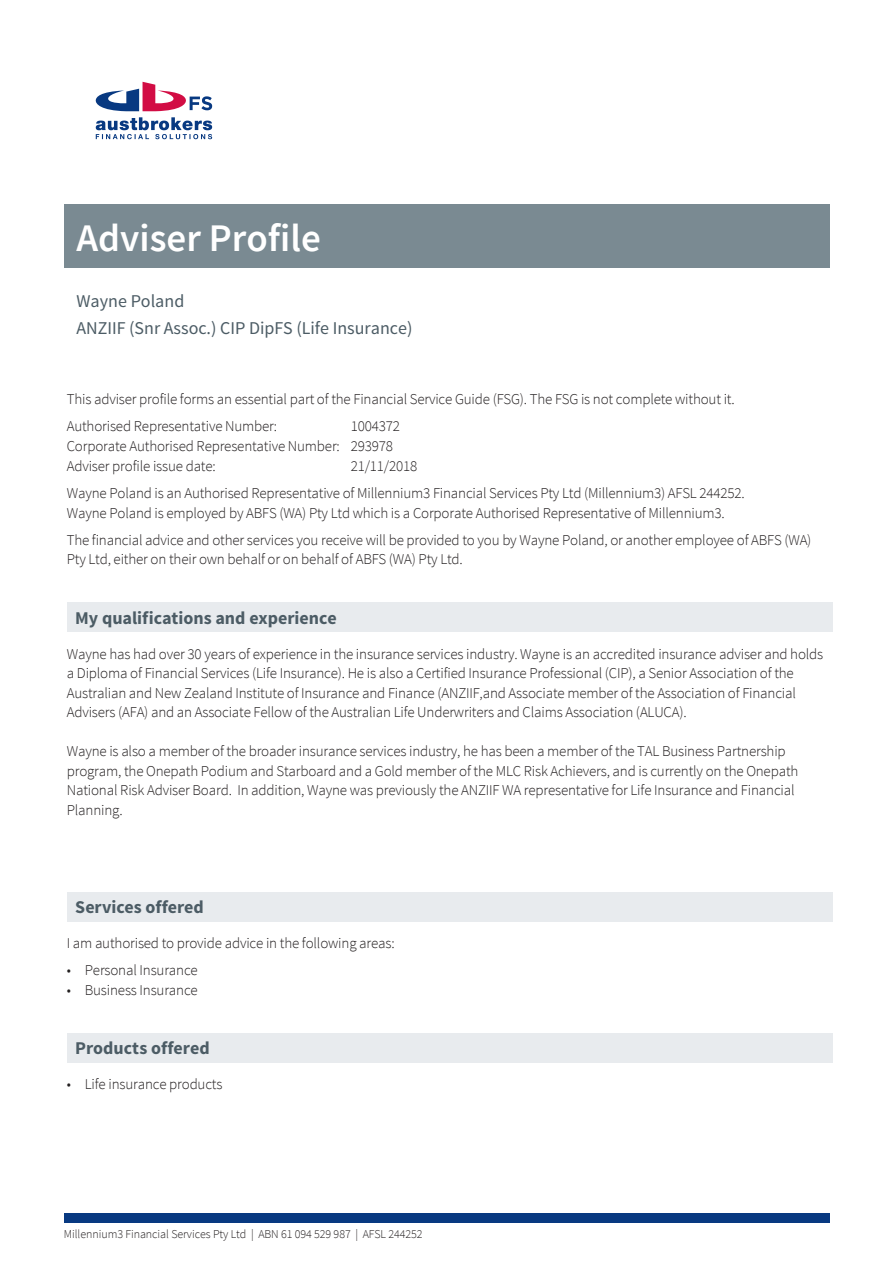
<style>
.page{position:relative;width:893px;height:1263px;background:#fff}
.page>*{position:absolute;margin:0;border:0;box-sizing:border-box;transform-origin:0 0}
.t1{font:600 39px "Source Sans Pro";color:#fff}
.t2{font:700 18px "Source Sans Pro";color:#4c5c65}
.t3{font:18px/27px "Source Sans Pro";color:#4c5c65}
.t4{font:300 15px/19.5px "Source Sans Pro";letter-spacing:-.01em;color:#231f20}
.t5{font:300 12px "Source Sans Pro";letter-spacing:-.005em;color:#231f20}
</style>
<div class="page">
<div style="left:64px;top:204px;width:765px;height:64px;background:#7a8a92"></div>
<div style="left:64px;top:1213px;width:765px;height:9px;background:#083981"></div>
<svg style="left:95px;top:82px;width:117px;height:29px"></svg>
<svg style="left:96px;top:117px;width:116px;height:22px"></svg>
<div style="left:67px;top:603px;width:765px;height:29px;background:#e8ebee"></div>
<div style="left:67px;top:892px;width:765px;height:29px;background:#e8ebee"></div>
<div style="left:67px;top:1033px;width:765px;height:29px;background:#e8ebee"></div>
<h1 class="t1" style="left:77px;top:215px;width:246px">Adviser Profile</h1>
<p class="t3" style="left:77px;top:289px;width:337px">Wayne Poland<br>ANZIIF (Snr Assoc.) CIP DipFS (Life Insurance)</p>
<p class="t4" style="left:67px;top:386px;width:669px;line-height:27px">This adviser profile forms an essential part of the Financial Service Guide (FSG). The FSG is not complete without it.<br>Authorised Representative Number:</p>
<p class="t4" style="left:67px;top:417px;width:335px;line-height:20.2px;text-indent:284px">1004372<br>Corporate Authorised Representative Number: 293978<br>Adviser profile issue date:</p>
<p class="t4" style="left:67px;top:454px;width:679px;line-height:27px;text-indent:284px">21/11/2018<br>Wayne Poland is an Authorised Representative of Millennium3 Financial Services Pty Ltd (Millennium3) AFSL 244252.</p>
<p class="t4" style="left:67px;top:500px;width:746px;line-height:27px">Wayne Poland is employed by ABFS (WA) Pty Ltd which is a Corporate Authorised Representative of Millennium3.<br>The financial advice and other services you receive will be provided to you by Wayne Poland, or another employee of ABFS (WA)</p>
<p class="t4" style="left:67px;top:551px;width:397px">Pty Ltd, either on their own behalf or on behalf of ABFS (WA) Pty Ltd.</p>
<p class="t2" style="left:75px;top:611px;width:263px">My qualifications and experience</p>
<p class="t4" style="left:67px;top:645px;width:758px">Wayne has had over 30 years of experience in the insurance services industry. Wayne is an accredited insurance adviser and holds a Diploma of Financial Services (Life Insurance). He is also a Certified Insurance Professional (CIP), a Senior Association of the Australian and New Zealand Institute of Insurance and Finance (ANZIIF,and Associate member of the Association of Financial Advisers (AFA) and an Associate Fellow of the Australian Life Underwriters and Claims Association (ALUCA).</p>
<p class="t4" style="left:67px;top:743px;width:733px">Wayne is also a member of the broader insurance services industry, he has been a member of the TAL Business Partnership program, the Onepath Podium and Starboard and a Gold member of the MLC Risk Achievers, and is currently on the Onepath National Risk Adviser Board. In addition, Wayne was previously the ANZIIF WA representative for Life Insurance and Financial Planning.</p>
<p class="t2" style="left:75px;top:900px;width:130px">Services offered</p>
<p class="t4" style="left:67px;top:935px;width:329px">I am authorised to provide advice in the following areas:</p>
<p class="t4" style="left:67px;top:962px;width:133px">• Personal Insurance</p>
<p class="t4" style="left:67px;top:981px;width:133px">• Business Insurance</p>
<p class="t2" style="left:75px;top:1041px;width:136px">Products offered</p>
<p class="t4" style="left:67px;top:1076px;width:157px">• Life insurance products</p>
<p class="t5" style="left:64px;top:1229px;width:360px">Millennium3 Financial Services Pty Ltd | ABN 61 094 529 987 | AFSL 244252</p>
</div>
